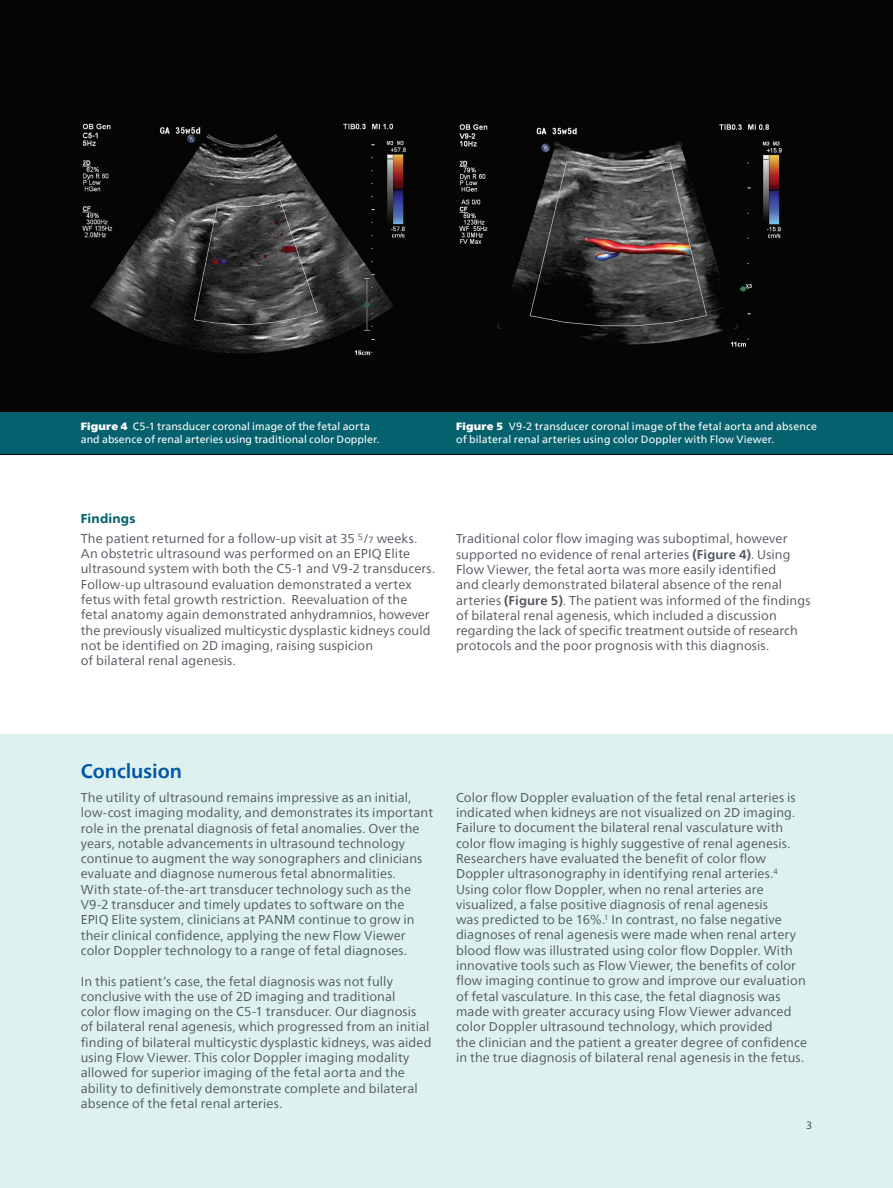
<style>
.page{position:relative;width:893px;height:1188px;background:#fff}
.page>*{position:absolute;margin:0;border:0;box-sizing:border-box;transform-origin:0 0}
._03_Introduction_BOL{font:700 19.5px "Neue Frutiger World";letter-spacing:-.005em;color:#0157a7}
._01_Body_Copy_8_5_pt{font:12.75px/15.3px "Neue Frutiger World";letter-spacing:.01em;color:#52575f}
._02_Body_Heading_BOL{font:800 12.75px "Neue Frutiger World";letter-spacing:.015em;color:#05616d}
._04_Caption_7_pt{font:10.5px/12.8px "Neue Frutiger World";letter-spacing:.01em;color:#fff}
.t1{font:10.5px "Neue Frutiger World";color:#52575f}
.s1{font-family:"Neue Frutiger World Xtra Blk"}
.s2{font-size:9px}
.s3{font-weight:700}
</style>
<div class="page">
<div style="left:0;top:734px;width:893px;height:454px;background:#ddf1f0"></div>
<div style="left:0;top:0;width:893px;height:454px;background:#040503"></div>
<div style="left:0;top:412px;width:893px;height:42px;background:#05616d"></div>
<img style="left:459px;top:124px;width:323px;height:223px">
<img style="left:82px;top:123px;width:324px;height:233px">
<p class="_04_Caption_7_pt" style="left:81px;top:420px;width:300px"><span class="s1">Figure 4</span> C5-1 transducer coronal image of the fetal aorta and absence of renal arteries using traditional color Doppler.</p>
<p class="_04_Caption_7_pt" style="left:456px;top:420px;width:362px"><span class="s1">Figure 5</span> V9-2 transducer coronal image of the fetal aorta and absence of bilateral renal arteries using color Doppler with Flow Viewer.</p>
<p class="_02_Body_Heading_BOL" style="left:81px;top:511px;width:56px">Findings</p>
<p class="_01_Body_Copy_8_5_pt" style="left:81px;top:531px;width:356px">The patient returned for a follow-up visit at 35 <sup>5</sup>/<span class="s2">7</span> weeks.<br>An obstetric ultrasound was performed on an EPIQ Elite ultrasound system with both the C5-1 and V9-2 transducers.<br>Follow-up ultrasound evaluation demonstrated a vertex fetus with fetal growth restriction. Reevaluation of the fetal anatomy again demonstrated anhydramnios, however the previously visualized multicystic dysplastic kidneys could not be identified on 2D imaging, raising suspicion<br>of bilateral renal agenesis.</p>
<p class="_01_Body_Copy_8_5_pt" style="left:456px;top:531px;width:356px">Traditional color flow imaging was suboptimal, however supported no evidence of renal arteries <span class="s3">(Figure 4)</span>. Using Flow Viewer, the fetal aorta was more easily identified<br>and clearly demonstrated bilateral absence of the renal arteries <span class="s3">(Figure 5)</span>. The patient was informed of the findings of bilateral renal agenesis, which included a discussion regarding the lack of specific treatment outside of research protocols and the poor prognosis with this diagnosis.</p>
<p class="_03_Introduction_BOL" style="left:81px;top:754px;width:103px">Conclusion</p>
<p class="_01_Body_Copy_8_5_pt" style="left:81px;top:790px;width:354px">The utility of ultrasound remains impressive as an initial, low-cost imaging modality, and demonstrates its important role in the prenatal diagnosis of fetal anomalies. Over the years, notable advancements in ultrasound technology continue to augment the way sonographers and clinicians evaluate and diagnose numerous fetal abnormalities.<br>With state-of-the-art transducer technology such as the V9-2 transducer and timely updates to software on the EPIQ Elite system, clinicians at PANM continue to grow in their clinical confidence, applying the new Flow Viewer color Doppler technology to a range of fetal diagnoses.</p>
<p class="_01_Body_Copy_8_5_pt" style="left:81px;top:974px;width:352px">In this patient’s case, the fetal diagnosis was not fully conclusive with the use of 2D imaging and traditional<br>color flow imaging on the C5-1 transducer. Our diagnosis of bilateral renal agenesis, which progressed from an initial finding of bilateral multicystic dysplastic kidneys, was aided using Flow Viewer. This color Doppler imaging modality allowed for superior imaging of the fetal aorta and the ability to definitively demonstrate complete and bilateral absence of the fetal renal arteries.</p>
<p class="_01_Body_Copy_8_5_pt" style="left:456px;top:790px;width:352px">Color flow Doppler evaluation of the fetal renal arteries is indicated when kidneys are not visualized on 2D imaging.<br>Failure to document the bilateral renal vasculature with color flow imaging is highly suggestive of renal agenesis.<br>Researchers have evaluated the benefit of color flow Doppler ultrasonography in identifying renal arteries.<sup>4<br></sup>Using color flow Doppler, when no renal arteries are visualized, a false positive diagnosis of renal agenesis<br>was predicted to be 16%.<sup>1</sup> In contrast, no false negative diagnoses of renal agenesis were made when renal artery blood flow was illustrated using color flow Doppler. With innovative tools such as Flow Viewer, the benefits of color flow imaging continue to grow and improve our evaluation of fetal vasculature. In this case, the fetal diagnosis was made with greater accuracy using Flow Viewer advanced color Doppler ultrasound technology, which provided<br>the clinician and the patient a greater degree of confidence in the true diagnosis of bilateral renal agenesis in the fetus.</p>
<p class="t1" style="left:806px;top:1117px;width:8px">3</p>
</div>
